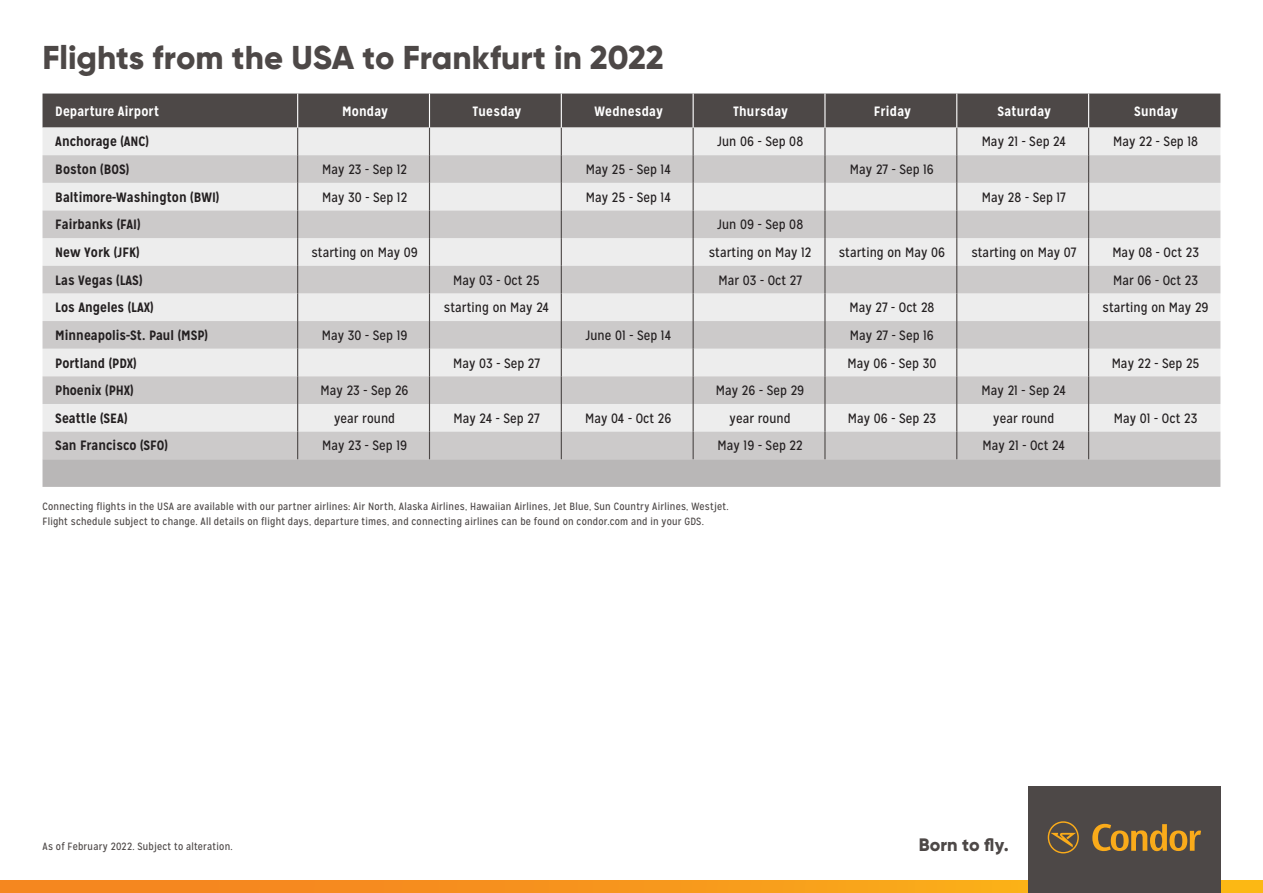
<style>
.page{position:relative;width:1263px;height:893px;background:#fff}
.page>*{position:absolute;margin:0;border:0;box-sizing:border-box;transform-origin:0 0}
.t1{font:800 33px "Gilroy";color:#4d4847}
.t2{font:800 18px "Gilroy";color:#4d4847}
.t3{font:13.5px "Mission Gothic";letter-spacing:.005em;color:#231f20}
.t4{font:700 13.5px "Mission Gothic";color:#231f20}
.t5{font:700 13.5px "Mission Gothic";letter-spacing:.01em;color:#fff}
.t6{font:10.5px/15px "Mission Gothic";letter-spacing:.02em;color:#4d4847}
</style>
<div class="page">
<svg style="left:0;top:880px;width:1263px;height:13px;background:#f7961c"></svg>
<div style="left:1028px;top:787px;width:192px;height:106px;background:#4d4847"></div>
<svg style="left:1092px;top:824px;width:109px;height:27px"></svg>
<svg style="left:1048px;top:821px;width:31px;height:32px"></svg>
<svg style="left:43px;top:94px;width:1177px;height:393px;background:#cdcbcb"></svg>
<hr style="left:297px;top:94px;width:1px;height:34px;background:#fff">
<hr style="left:1088px;top:94px;width:1px;height:34px;background:#fff">
<hr style="left:561px;top:94px;width:1px;height:34px;background:#fff">
<hr style="left:693px;top:94px;width:1px;height:34px;background:#fff">
<hr style="left:824px;top:94px;width:1px;height:34px;background:#fff">
<hr style="left:956px;top:94px;width:1px;height:34px;background:#fff">
<hr style="left:429px;top:94px;width:1px;height:34px;background:#fff">
<h1 class="t1" style="left:43px;top:37px;width:623px">Flights from the USA to Frankfurt in 2022</h1>
<p class="t5" style="left:55px;top:102px;width:105px">Departure Airport</p>
<p class="t5" style="left:342px;top:102px;width:47px">Monday</p>
<p class="t5" style="left:472px;top:102px;width:51px">Tuesday</p>
<p class="t5" style="left:595px;top:102px;width:70px">Wednesday</p>
<p class="t5" style="left:733px;top:102px;width:57px">Thursday</p>
<p class="t5" style="left:874px;top:102px;width:39px">Friday</p>
<p class="t5" style="left:997px;top:102px;width:55px">Saturday</p>
<p class="t5" style="left:1134px;top:102px;width:45px">Sunday</p>
<p class="t4" style="left:55px;top:133px;width:95px">Anchorage (ANC)</p>
<p class="t3" style="left:717px;top:134px;width:88px">Jun 06 - Sep 08</p>
<p class="t3" style="left:982px;top:134px;width:86px">May 21 - Sep 24</p>
<p class="t3" style="left:1113px;top:134px;width:86px">May 22 - Sep 18</p>
<p class="t4" style="left:55px;top:161px;width:75px">Boston (BOS)</p>
<p class="t3" style="left:322px;top:161px;width:86px">May 23 - Sep 12</p>
<p class="t3" style="left:586px;top:161px;width:86px">May 25 - Sep 14</p>
<p class="t3" style="left:850px;top:161px;width:85px">May 27 - Sep 16</p>
<p class="t4" style="left:55px;top:189px;width:165px">Baltimore-Washington (BWI)</p>
<p class="t3" style="left:322px;top:189px;width:87px">May 30 - Sep 12</p>
<p class="t3" style="left:586px;top:189px;width:86px">May 25 - Sep 14</p>
<p class="t3" style="left:982px;top:189px;width:85px">May 28 - Sep 17</p>
<p class="t4" style="left:55px;top:216px;width:87px">Fairbanks (FAI)</p>
<p class="t3" style="left:717px;top:217px;width:88px">Jun 09 - Sep 08</p>
<p class="t4" style="left:55px;top:244px;width:86px">New York (JFK)</p>
<p class="t3" style="left:311px;top:244px;width:108px">starting on May 09</p>
<p class="t3" style="left:709px;top:244px;width:104px">starting on May 12</p>
<p class="t3" style="left:839px;top:244px;width:108px">starting on May 06</p>
<p class="t3" style="left:971px;top:244px;width:106px">starting on May 07</p>
<p class="t3" style="left:1112px;top:244px;width:88px">May 08 - Oct 23</p>
<p class="t4" style="left:55px;top:271px;width:89px">Las Vegas (LAS)</p>
<p class="t3" style="left:453px;top:272px;width:88px">May 03 - Oct 25</p>
<p class="t3" style="left:718px;top:272px;width:85px">Mar 03 - Oct 27</p>
<p class="t3" style="left:1113px;top:272px;width:87px">Mar 06 - Oct 23</p>
<p class="t4" style="left:55px;top:299px;width:100px">Los Angeles (LAX)</p>
<p class="t3" style="left:444px;top:299px;width:107px">starting on May 24</p>
<p class="t3" style="left:849px;top:299px;width:86px">May 27 - Oct 28</p>
<p class="t3" style="left:1102px;top:299px;width:108px">starting on May 29</p>
<p class="t4" style="left:55px;top:327px;width:154px">Minneapolis-St. Paul (MSP)</p>
<p class="t3" style="left:322px;top:327px;width:87px">May 30 - Sep 19</p>
<p class="t3" style="left:585px;top:327px;width:87px">June 01 - Sep 14</p>
<p class="t3" style="left:850px;top:327px;width:85px">May 27 - Sep 16</p>
<p class="t4" style="left:55px;top:354px;width:83px">Portland (PDX)</p>
<p class="t3" style="left:453px;top:355px;width:88px">May 03 - Sep 27</p>
<p class="t3" style="left:847px;top:355px;width:90px">May 06 - Sep 30</p>
<p class="t3" style="left:1112px;top:355px;width:89px">May 22 - Sep 25</p>
<p class="t4" style="left:55px;top:382px;width:80px">Phoenix (PHX)</p>
<p class="t3" style="left:321px;top:382px;width:89px">May 23 - Sep 26</p>
<p class="t3" style="left:716px;top:382px;width:90px">May 26 - Sep 29</p>
<p class="t3" style="left:982px;top:382px;width:86px">May 21 - Sep 24</p>
<p class="t4" style="left:55px;top:410px;width:74px">Seattle (SEA)</p>
<p class="t3" style="left:334px;top:410px;width:63px">year round</p>
<p class="t3" style="left:453px;top:410px;width:87px">May 24 - Sep 27</p>
<p class="t3" style="left:585px;top:410px;width:88px">May 04 - Oct 26</p>
<p class="t3" style="left:729px;top:410px;width:63px">year round</p>
<p class="t3" style="left:848px;top:410px;width:90px">May 06 - Sep 23</p>
<p class="t3" style="left:993px;top:410px;width:63px">year round</p>
<p class="t3" style="left:1114px;top:410px;width:85px">May 01 - Oct 23</p>
<p class="t4" style="left:55px;top:437px;width:114px">San Francisco (SFO)</p>
<p class="t3" style="left:322px;top:438px;width:87px">May 23 - Sep 19</p>
<p class="t3" style="left:717px;top:438px;width:87px">May 19 - Sep 22</p>
<p class="t3" style="left:982px;top:438px;width:84px">May 21 - Oct 24</p>
<p class="t6" style="left:43px;top:499px;width:688px">Connecting flights in the USA are available with our partner airlines: Air North, Alaska Airlines, Hawaiian Airlines, Jet Blue, Sun Country Airlines, Westjet.<br>Flight schedule subject to change. All details on flight days, departure times, and connecting airlines can be found on condor.com and in your GDS.</p>
<p class="t6" style="left:43px;top:839px;width:192px">As of February 2022. Subject to alteration.</p>
<h2 class="t2" style="left:919px;top:834px;width:92px">Born to fly.</h2>
</div>
